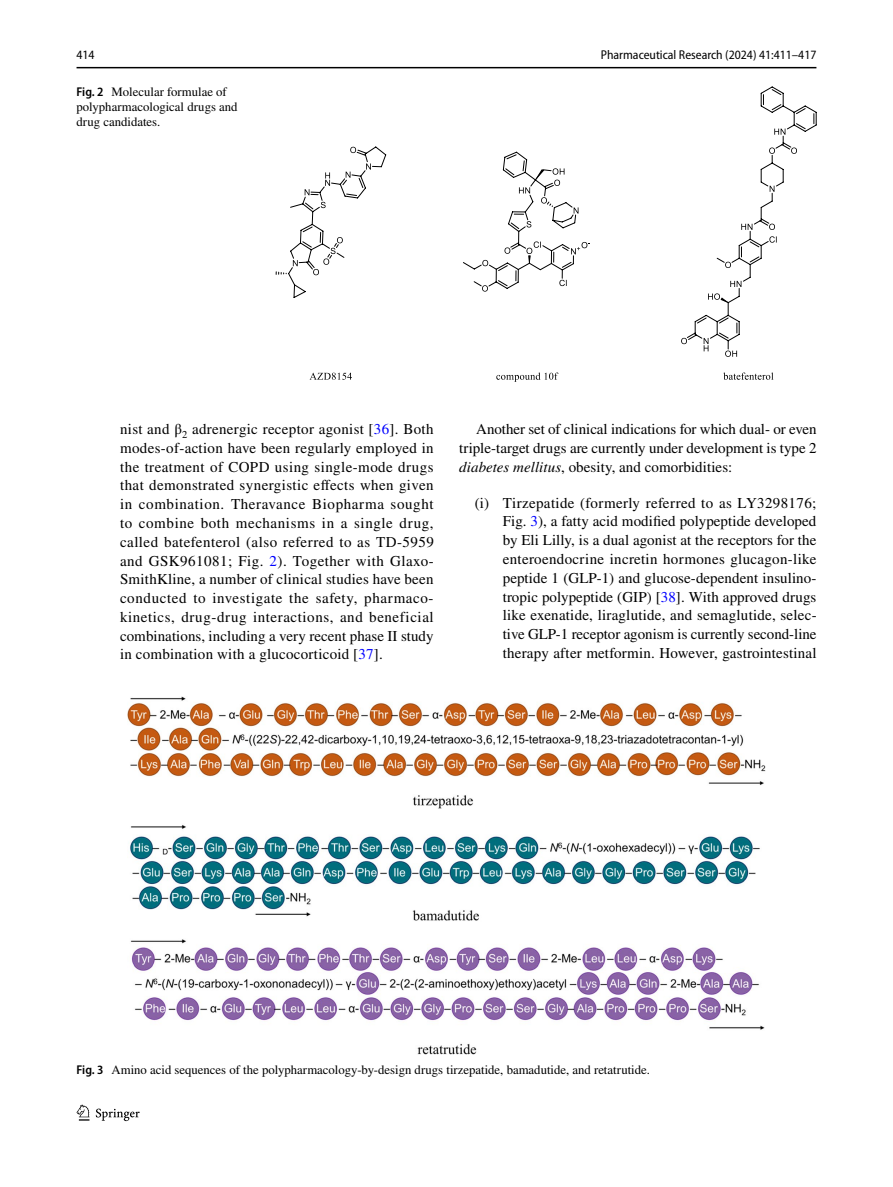
<style>
.page{position:relative;width:893px;height:1187px;background:#fff}
.page>*{position:absolute;margin:0;border:0;box-sizing:border-box;transform-origin:0 0}
.t1{font:15px/18.8px "STIX";letter-spacing:.005em;color:#000;text-align:justify}
.t2{font:12.75px/15px "STIX";color:#000}
.t3{font:semi-condensed 12.75px "Myriad Pro";color:#000}
.s1{font-family:"Myriad Pro";font-weight:600;font-stretch:semi-condensed}
.s2{color:#00f}
.s3{font-style:italic}
</style>
<div class="page">
<hr style="left:77px;top:67px;width:739px;height:1px;background:#000">
<svg style="left:77px;top:1104px;width:12px;height:16px"></svg>
<svg style="left:96px;top:1108px;width:44px;height:12px"></svg>
<svg style="left:276px;top:146px;width:110px;height:152px"></svg>
<svg style="left:310px;top:372px;width:42px;height:8px"></svg>
<svg style="left:463px;top:151px;width:127px;height:140px"></svg>
<svg style="left:496px;top:372px;width:62px;height:10px"></svg>
<svg style="left:681px;top:87px;width:135px;height:270px"></svg>
<svg style="left:723px;top:372px;width:50px;height:8px"></svg>
<img style="left:128px;top:696px;width:637px;height:358px">
<p class="t3" style="left:77px;top:48px;width:20px">414</p>
<p class="t3" style="left:601px;top:48px;width:217px">Pharmaceutical Research (2024) 41:411–417</p>
<p class="t2" style="left:77px;top:85px;width:163px"><span class="s1">Fig. 2</span> Molecular formulae of polypharmacological drugs and drug candidates.</p>
<p class="t1" style="left:120px;top:421px;width:315px">nist and β<sub>2</sub> adrenergic receptor agonist [<span class="s2">36</span>]. Both modes-of-action have been regularly employed in the treatment of COPD using single-mode drugs that demonstrated synergistic effects when given in combination. Theravance Biopharma sought to combine both mechanisms in a single drug, called batefenterol (also referred to as TD-5959 and GSK961081; Fig. <span class="s2">2</span>). Together with Glaxo-SmithKline, a number of clinical studies have been conducted to investigate the safety, pharmaco&shy;kinetics, drug-drug interactions, and beneficial combinations, including a very recent phase II study in combination with a glucocorticoid [<span class="s2">37</span>].</p>
<p class="t1" style="left:459px;top:421px;width:359px;text-indent:17px">Another set of clinical indications for which dual- or even triple-target drugs are currently under development is type 2 <span class="s3">diabetes mellitus</span>, obesity, and comorbidities:</p>
<p class="t1" style="left:503px;top:494px;width:315px;text-indent:-28px">(i) Tirzepatide (formerly referred to as LY3298176; Fig. <span class="s2">3</span>), a fatty acid modified polypeptide developed by Eli Lilly, is a dual agonist at the receptors for the enteroendocrine incretin hormones glucagon-like peptide 1 (GLP-1) and glucose-dependent insulino&shy;tropic polypeptide (GIP) [<span class="s2">38</span>]. With approved drugs like exenatide, liraglutide, and semaglutide, selec&shy;tive GLP-1 receptor agonism is currently second-line therapy after metformin. However, gastrointestinal</p>
<p class="t2" style="left:77px;top:1062px;width:575px"><span class="s1">Fig. 3</span> Amino acid sequences of the polypharmacology-by-design drugs tirzepatide, bamadutide, and retatrutide.</p>
</div>
